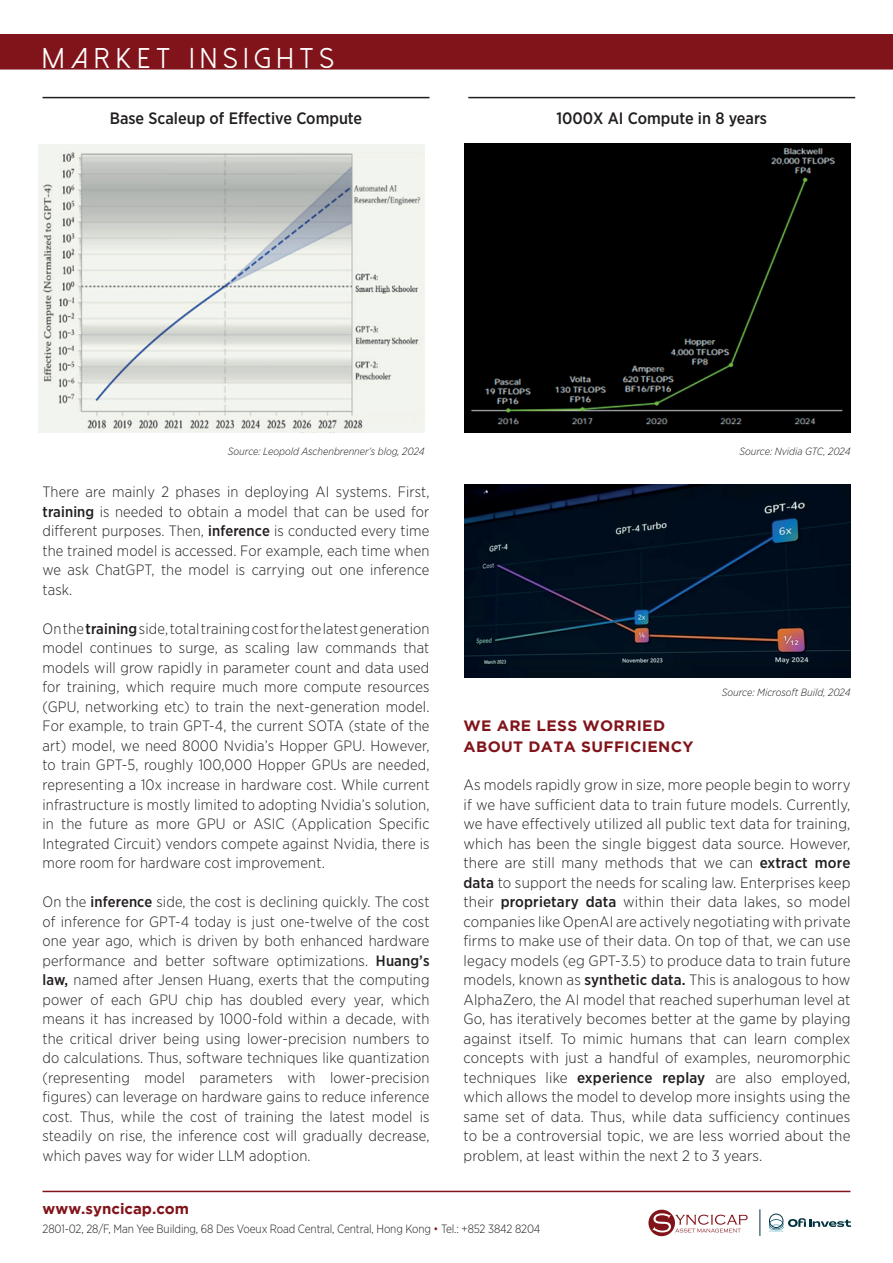
<style>
.page{position:relative;width:893px;height:1263px;background:#fff}
.page>*{position:absolute;margin:0;border:0;box-sizing:border-box;transform-origin:0 0}
.t1{font:28.5px "Dolce Vita";letter-spacing:.25em;color:#fff}
.t2{font:500 16.5px "Gotham Narrow";color:#231f20}
.t3{font:300 15px/19.5px "Gotham Narrow";letter-spacing:.01em;color:#231f20;text-align:justify}
.t4{font:700 15px/21px "Gotham";letter-spacing:.025em;color:#81141a}
.t5{font:700 15px "Gotham";color:#81141a}
.t6{font:300 12px "Gotham Narrow";letter-spacing:-.01em;color:#231f20}
.t7{font:italic 300 10.5px "Gotham Narrow";color:#231f20}
.s1{font-weight:500}
.s2{color:#81141a}
</style>
<div class="page">
<div style="left:0;top:34px;width:893px;height:34px;background:#81141a"></div>
<hr style="left:0;top:68px;width:893px;height:2px;background:#81141a">
<hr style="left:43px;top:1191px;width:807px;height:1px;background:#81141a">
<img style="left:38px;top:144px;width:387px;height:289px">
<div style="left:464px;top:144px;width:386px;height:289px;background:#000001"></div>
<img style="left:464px;top:485px;width:386px;height:193px">
<hr style="left:43px;top:97px;width:386px;height:1px;background:#231f20">
<hr style="left:468px;top:97px;width:387px;height:1px;background:#231f20">
<svg style="left:648px;top:1210px;width:100px;height:26px"></svg>
<svg style="left:759px;top:1209px;width:1px;height:27px"></svg>
<svg style="left:769px;top:1213px;width:82px;height:18px"></svg>
<h1 class="t1" style="left:43px;top:44px;width:293px">MARKET INSIGHTS</h1>
<p class="t2" style="left:110px;top:108px;width:254px">Base Scaleup of Effective Compute</p>
<p class="t2" style="left:556px;top:108px;width:212px">1000X AI Compute in 8 years</p>
<p class="t7" style="left:228px;top:444px;width:198px">Source: Leopold Aschenbrenner’s blog, 2024</p>
<p class="t7" style="left:739px;top:444px;width:112px">Source: Nvidia GTC, 2024</p>
<p class="t3" style="left:43px;top:482px;width:388px">There are mainly 2 phases in deploying AI systems. First, <span class="s1">training</span> is needed to obtain a model that can be used for different purposes. Then, <span class="s1">inference</span> is conducted every time the trained model is accessed. For example, each time when we ask ChatGPT, the model is carrying out one inference task.</p>
<p class="t3" style="left:43px;top:619px;width:388px">On the <span class="s1">training</span> side, total training cost for the latest generation model continues to surge, as scaling law commands that models will grow rapidly in parameter count and data used for training, which require much more compute resources (GPU, networking etc) to train the next-generation model.<br>For example, to train GPT-4, the current SOTA (state of the art) model, we need 8000 Nvidia’s Hopper GPU. However, to train GPT-5, roughly 100,000 Hopper GPUs are needed, representing a 10x increase in hardware cost. While current infrastructure is mostly limited to adopting Nvidia’s solution, in the future as more GPU or ASIC (Application Specific Integrated Circuit) vendors compete against Nvidia, there is more room for hardware cost improvement.</p>
<p class="t3" style="left:43px;top:892px;width:388px">On the <span class="s1">inference</span> side, the cost is declining quickly. The cost of inference for GPT-4 today is just one-twelve of the cost one year ago, which is driven by both enhanced hardware performance and better software optimizations. <span class="s1">Huang’s law,</span> named after Jensen Huang, exerts that the computing power of each GPU chip has doubled every year, which means it has increased by 1000-fold within a decade, with the critical driver being using lower-precision numbers to do calculations. Thus, software techniques like quantization (representing model parameters with lower-precision figures) can leverage on hardware gains to reduce inference cost. Thus, while the cost of training the latest model is steadily on rise, the inference cost will gradually decrease, which paves way for wider LLM adoption.</p>
<p class="t7" style="left:722px;top:686px;width:130px">Source: Microsoft Build, 2024</p>
<p class="t4" style="left:464px;top:715px;width:231px">WE ARE LESS WORRIED<br>ABOUT DATA SUFFICIENCY</p>
<p class="t3" style="left:463px;top:775px;width:388px">As models rapidly grow in size, more people begin to worry if we have sufficient data to train future models. Currently, we have effectively utilized all public text data for training, which has been the single biggest data source. However, there are still many methods that we can <span class="s1">extract more data</span> to support the needs for scaling law. Enterprises keep their <span class="s1">proprietary data</span> within their data lakes, so model companies like OpenAI are actively negotiating with private firms to make use of their data. On top of that, we can use legacy models (eg GPT-3.5) to produce data to train future models, known as <span class="s1">synthetic data.</span> This is analogous to how AlphaZero, the AI model that reached superhuman level at Go, has iteratively becomes better at the game by playing against itself. To mimic humans that can learn complex concepts with just a handful of examples, neuromorphic techniques like <span class="s1">experience replay</span> are also employed, which allows the model to develop more insights using the same set of data. Thus, while data sufficiency continues to be a controversial topic, we are less worried about the problem, at least within the next 2 to 3 years.</p>
<p class="t5" style="left:43px;top:1200px;width:148px">www.syncicap.com</p>
<p class="t6" style="left:43px;top:1222px;width:500px">2801-02, 28/F, Man Yee Building, 68 Des Voeux Road Central, Central, Hong Kong <span class="s2">•</span> Tel.: +852 3842 8204</p>
</div>
